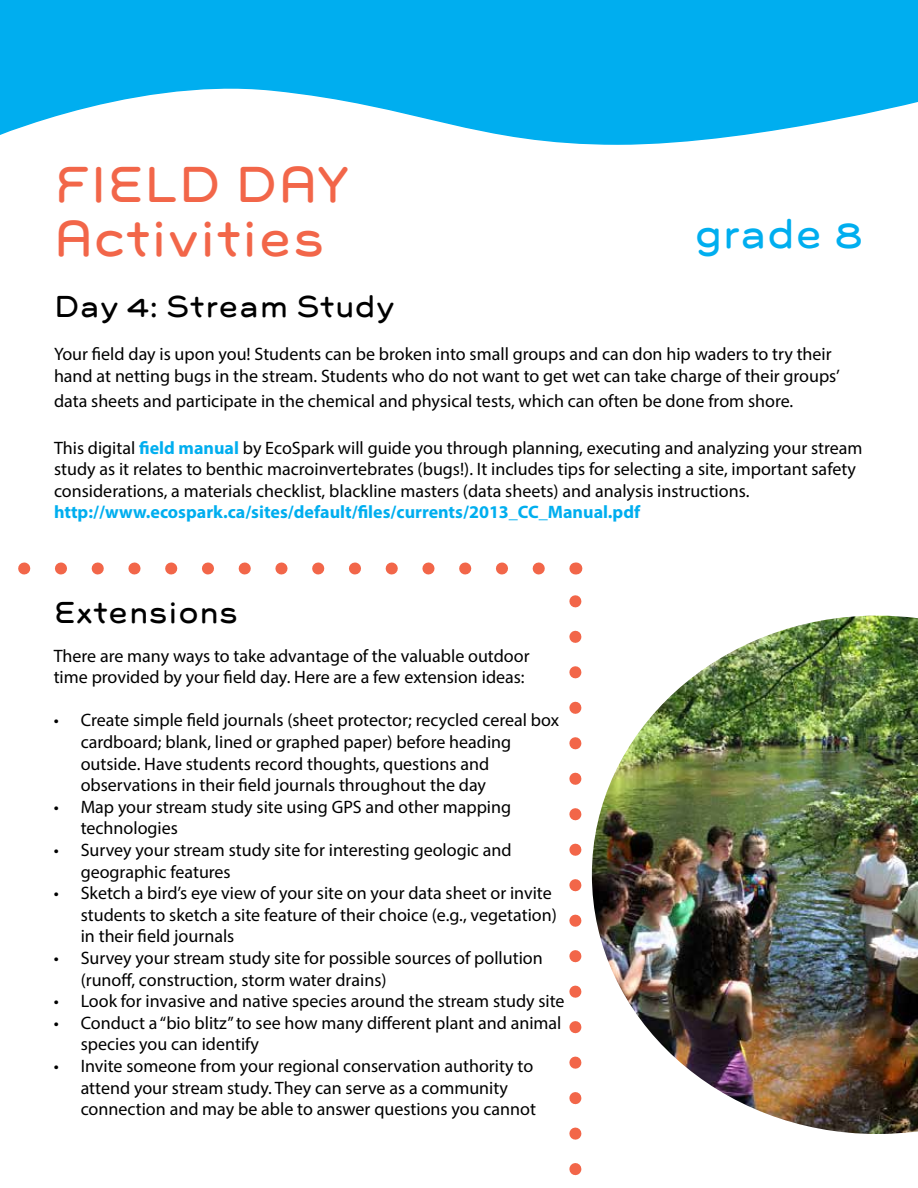
<style>
.page{position:relative;width:918px;height:1188px;background:#fff}
.page>*{position:absolute;margin:0;border:0;box-sizing:border-box;transform-origin:0 0}
.t1{font:45px/54px "Grover";color:#f26649}
.t2{font:36px "Grover";color:#00aeef}
.t3{font:27px "Grover";color:#000}
.t4{font:18px/21.6px "Myriad Pro";color:#000}
.t5{font:700 18px "Myriad Pro";color:#00aeef}
.s1{font-weight:700;color:#00aeef}
</style>
<div class="page">
<svg style="left:0;top:0;width:918px;height:145px"></svg>
<svg style="left:569px;top:595px;width:12px;height:574px"></svg>
<svg style="left:575px;top:562px;width:1px;height:12px"></svg>
<svg style="left:18px;top:562px;width:521px;height:12px"></svg>
<img style="left:592px;top:616px;width:326px;height:518px">
<h1 class="t1" style="left:54px;top:158px;width:297px">FIELD DAY<br>Activities</h1>
<h3 class="t3" style="left:54px;top:288px;width:343px">Day 4: Stream Study</h3>
<p class="t4" style="left:54px;top:343px;width:787px">Your field day is upon you! Students can be broken into small groups and can don hip waders to try their hand at netting bugs in the stream. Students who do not want to get wet can take charge of their groups’</p>
<p class="t4" style="left:54px;top:390px;width:741px">data sheets and participate in the chemical and physical tests, which can often be done from shore.</p>
<p class="t4" style="left:54px;top:436px;width:810px">This digital <span class="s1">field manual</span> by EcoSpark will guide you through planning, executing and analyzing your stream study as it relates to benthic macroinvertebrates (bugs!). It includes tips for selecting a site, important safety considerations, a materials checklist, blackline masters (data sheets) and analysis instructions.</p>
<p class="t5" style="left:54px;top:501px;width:588px">http://www.ecospark.ca/sites/default/files/currents/2013_CC_Manual.pdf</p>
<h2 class="t2" style="left:695px;top:210px;width:171px">grade 8</h2>
<h3 class="t3" style="left:54px;top:594px;width:186px">Extensions</h3>
<p class="t4" style="left:54px;top:644px;width:477px">There are many ways to take advantage of the valuable outdoor time provided by your field day. Here are a few extension ideas:</p>
<p class="t4" style="left:81px;top:709px;width:480px;text-indent:-27px">• Create simple field journals (sheet protector; recycled cereal box cardboard; blank, lined or graphed paper) before heading outside. Have students record thoughts, questions and observations in their field journals throughout the day</p>
<p class="t4" style="left:81px;top:796px;width:432px;text-indent:-27px">• Map your stream study site using GPS and other mapping technologies</p>
<p class="t4" style="left:81px;top:839px;width:432px;text-indent:-27px">• Survey your stream study site for interesting geologic and geographic features</p>
<p class="t4" style="left:81px;top:882px;width:478px;text-indent:-27px">• Sketch a bird’s eye view of your site on your data sheet or invite students to sketch a site feature of their choice (e.g., vegetation) in their field journals</p>
<p class="t4" style="left:81px;top:947px;width:464px;text-indent:-27px">• Survey your stream study site for possible sources of pollution (runoff, construction, storm water drains)</p>
<p class="t4" style="left:54px;top:990px;width:512px">• Look for invasive and native species around the stream study site</p>
<p class="t4" style="left:81px;top:1012px;width:482px;text-indent:-27px">• Conduct a “bio blitz” to see how many different plant and animal species you can identify</p>
<p class="t4" style="left:81px;top:1055px;width:457px;text-indent:-27px">• Invite someone from your regional conservation authority to attend your stream study. They can serve as a community connection and may be able to answer questions you cannot</p>
</div>
